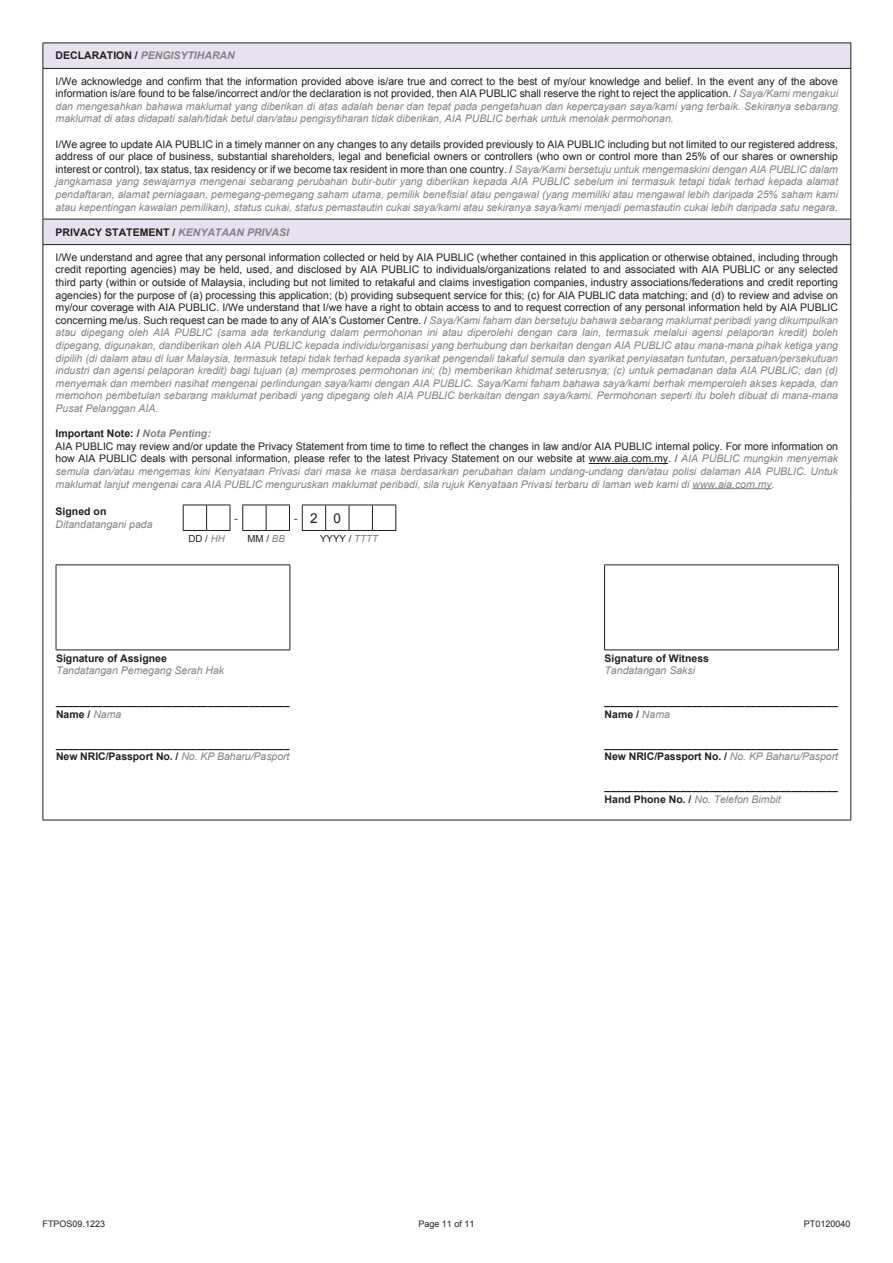
<style>
.page{position:relative;width:893px;height:1263px;background:#fff}
.page>*{position:absolute;margin:0;border:0;box-sizing:border-box;transform-origin:0 0}
.t1{font:13.5px "Arial";color:#231f20}
.t2{font:italic 10.5px/12.6px "Arial";color:#808285;text-align:justify}
.t3{font:10.5px/12.6px "Arial";color:#231f20;text-align:justify}
.t4{font:700 10.5px/12.6px "Arial";color:#231f20}
.t5{font:italic 700 10.5px "Arial";color:#808285}
.t6{font:9.75px "Arial";color:#231f20}
.t7{font:9px "Arial";color:#231f20}
.s1{font-style:normal;color:#231f20}
.s2{font-style:italic;color:#808285}
.s3{font-weight:700;font-style:normal;color:#231f20}
.s4{font-weight:700}
.s5{font-size:10.5px}
.s6{font-weight:400;font-style:italic;color:#808285}
</style>
<div class="page">
<svg style="left:44px;top:44px;width:806px;height:200px"></svg>
<hr style="left:43px;top:244px;width:808px;height:1px;background:#231f20">
<hr style="left:43px;top:245px;width:1px;height:251px;background:#231f20">
<hr style="left:43px;top:496px;width:1px;height:56px;background:#231f20">
<hr style="left:43px;top:552px;width:1px;height:268px;background:#231f20">
<hr style="left:43px;top:820px;width:808px;height:1px;background:#231f20">
<svg style="left:850px;top:44px;width:1px;height:24px"></svg>
<hr style="left:850px;top:69px;width:1px;height:150px;background:#231f20">
<svg style="left:850px;top:220px;width:1px;height:24px"></svg>
<hr style="left:850px;top:245px;width:1px;height:251px;background:#231f20">
<hr style="left:850px;top:496px;width:1px;height:56px;background:#231f20">
<hr style="left:850px;top:552px;width:1px;height:268px;background:#231f20">
<hr style="left:43px;top:68px;width:808px;height:1px;background:#231f20">
<svg style="left:43px;top:44px;width:1px;height:24px"></svg>
<svg style="left:43px;top:220px;width:1px;height:24px"></svg>
<hr style="left:43px;top:43px;width:808px;height:1px;background:#231f20">
<hr style="left:43px;top:69px;width:1px;height:150px;background:#231f20">
<hr style="left:43px;top:219px;width:808px;height:1px;background:#231f20">
<hr style="left:589px;top:463px;width:79px;height:1px;background:#231f20">
<hr style="left:692px;top:488px;width:80px;height:1px;background:#808285">
<svg style="left:183px;top:505px;width:213px;height:26px"></svg>
<hr style="left:56px;top:564px;width:234px;height:1px;background:#231f20">
<hr style="left:290px;top:565px;width:1px;height:84px;background:#231f20">
<hr style="left:604px;top:564px;width:235px;height:1px;background:#231f20">
<hr style="left:838px;top:565px;width:1px;height:84px;background:#231f20">
<hr style="left:56px;top:649px;width:234px;height:1px;background:#231f20">
<hr style="left:604px;top:649px;width:235px;height:1px;background:#231f20">
<hr style="left:56px;top:565px;width:1px;height:84px;background:#231f20">
<hr style="left:604px;top:565px;width:1px;height:84px;background:#231f20">
<p class="t5" style="left:56px;top:49px;width:181px"><span class="s1">DECLARATION /</span> PENGISYTIHARAN</p>
<p class="t3" style="left:56px;top:75px;width:784px">I/We acknowledge and confirm that the information provided above is/are true and correct to the best of my/our knowledge and belief. In the event any of the above information is/are found to be false/incorrect and/or the declaration is not provided, then AIA PUBLIC shall reserve the right to reject the application. / <span class="s2">Saya/Kami mengakui dan mengesahkan bahawa maklumat yang diberikan di atas adalah benar dan tepat pada pengetahuan dan kepercayaan saya/kami yang terbaik. Sekiranya sebarang maklumat di atas didapati salah/tidak betul dan/atau pengisytiharan tidak diberikan, AIA PUBLIC berhak untuk menolak permohonan.</span></p>
<p class="t2" style="left:56px;top:138px;width:784px"><span class="s1">I/We agree to update AIA PUBLIC in a timely manner on any changes to any details provided previously to AIA PUBLIC including but not limited to our registered address, address of our place of business, substantial shareholders, legal and beneficial owners or controllers (who own or control more than 25% of our shares or ownership interest or control), tax status, tax residency or if we become tax resident in more than one country. /</span> Saya/Kami bersetuju untuk mengemaskini dengan AIA PUBLIC dalam jangkamasa yang sewajarnya mengenai sebarang perubahan butir-butir yang diberikan kepada AIA PUBLIC sebelum ini termasuk tetapi tidak terhad kepada alamat pendaftaran, alamat perniagaan, pemegang-pemegang saham utama, pemilik benefisial atau pengawal (yang memiliki atau mengawal lebih daripada 25% saham kami atau kepentingan kawalan pemilikan), status cukai, status pemastautin cukai saya/kami atau sekiranya saya/kami menjadi pemastautin cukai lebih daripada satu negara.</p>
<p class="t4" style="left:56px;top:226px;width:235px">PRIVACY STATEMENT / <span class="s2">KENYATAAN PRIVASI</span></p>
<p class="t2" style="left:56px;top:251px;width:784px"><span class="s1">I/We understand and agree that any personal information collected or held by AIA PUBLIC (whether contained in this application or otherwise obtained, including through credit reporting agencies) may be held, used, and disclosed by AIA PUBLIC to individuals/organizations related to and associated with AIA PUBLIC or any selected third party (within or outside of Malaysia, including but not limited to retakaful and claims investigation companies, industry associations/federations and credit reporting agencies) for the purpose of (a) processing this application; (b) providing subsequent service for this; (c) for AIA PUBLIC data matching; and (d) to review and advise on my/our coverage with AIA PUBLIC. I/We understand that I/we have a right to obtain access to and to request correction of any personal information held by AIA PUBLIC concerning me/us. Such request can be made to any of AIA’s Customer Centre. /</span> Saya/Kami faham dan bersetuju bahawa sebarang maklumat peribadi yang dikumpulkan atau dipegang oleh AIA PUBLIC (sama ada terkandung dalam permohonan ini atau diperolehi dengan cara lain, termasuk melalui agensi pelaporan kredit) boleh dipegang, digunakan, dandiberikan oleh AIA PUBLIC kepada individu/organisasi yang berhubung dan berkaitan dengan AIA PUBLIC atau mana-mana pihak ketiga yang dipilih (di dalam atau di luar Malaysia, termasuk tetapi tidak terhad kepada syarikat pengendali takaful semula dan syarikat penyiasatan tuntutan, persatuan/persekutuan industri dan agensi pelaporan kredit) bagi tujuan (a) memproses permohonan ini; (b) memberikan khidmat seterusnya; (c) untuk pemadanan data AIA PUBLIC; dan (d) menyemak dan memberi nasihat mengenai perlindungan saya/kami dengan AIA PUBLIC. Saya/Kami faham bahawa saya/kami berhak memperoleh akses kepada, dan memohon pembetulan sebarang maklumat peribadi yang dipegang oleh AIA PUBLIC berkaitan dengan saya/kami. Permohonan seperti itu boleh dibuat di mana-mana Pusat Pelanggan AIA.</p>
<p class="t2" style="left:56px;top:427px;width:784px;text-align:left"><span class="s3">Important Note: /</span> <span class="s4">Nota Penting:<br></span><span class="s1">AIA PUBLIC may review and/or update the Privacy Statement from time to time to reflect the changes in law and/or AIA PUBLIC internal policy. For more information on how AIA PUBLIC deals with personal information, please refer to the latest Privacy Statement on our website at www.aia.com.my. /</span> AIA PUBLIC mungkin menyemak semula dan/atau mengemas kini Kenyataan Privasi dari masa ke masa berdasarkan perubahan dalam undang-undang dan/atau polisi dalaman AIA PUBLIC. Untuk maklumat lanjut mengenai cara AIA PUBLIC menguruskan maklumat peribadi, sila rujuk Kenyataan Privasi terbaru di laman web kami di www.aia.com.my.</p>
<p class="t4" style="left:56px;top:506px;width:52px">Signed on</p>
<p class="t2" style="left:56px;top:518px;width:98px">Ditandatangani pada</p>
<p class="t3" style="left:235px;top:512px;width:5px">-</p>
<p class="t1" style="left:294px;top:509px;width:48px"><span class="s5">-</span>20</p>
<p class="t6" style="left:188px;top:532px;width:38px">DD / <span class="s2">HH</span></p>
<p class="t6" style="left:247px;top:532px;width:39px">MM / <span class="s2">BB</span></p>
<p class="t6" style="left:320px;top:532px;width:59px">YYYY / <span class="s2">TTTT</span></p>
<p class="t4" style="left:56px;top:652px;width:112px">Signature of Assignee</p>
<p class="t2" style="left:56px;top:665px;width:170px">Tandatangan Pemegang Serah Hak</p>
<p class="t4" style="left:605px;top:652px;width:106px">Signature of Witness</p>
<p class="t2" style="left:605px;top:665px;width:92px">Tandatangan Saksi</p>
<p class="t4" style="left:56px;top:696px;width:235px">________________________________________<br>Name / <span class="s6">Nama</span></p>
<p class="t4" style="left:605px;top:696px;width:235px">________________________________________<br>Name / <span class="s6">Nama</span></p>
<p class="t4" style="left:56px;top:738px;width:235px">________________________________________<br>New NRIC/Passport No. / <span class="s6">No. KP Baharu/Pasport</span></p>
<p class="t4" style="left:605px;top:738px;width:235px">________________________________________<br>New NRIC/Passport No. / <span class="s6">No. KP Baharu/Pasport</span></p>
<p class="t4" style="left:605px;top:781px;width:235px">________________________________________<br>Hand Phone No. / <span class="s6">No. Telefon Bimbit</span></p>
<p class="t7" style="left:43px;top:1218px;width:64px">FTPOS09.1223</p>
<p class="t7" style="left:418px;top:1218px;width:58px">Page 11 of 11</p>
<p class="t7" style="left:804px;top:1218px;width:48px">PT0120040</p>
</div>
